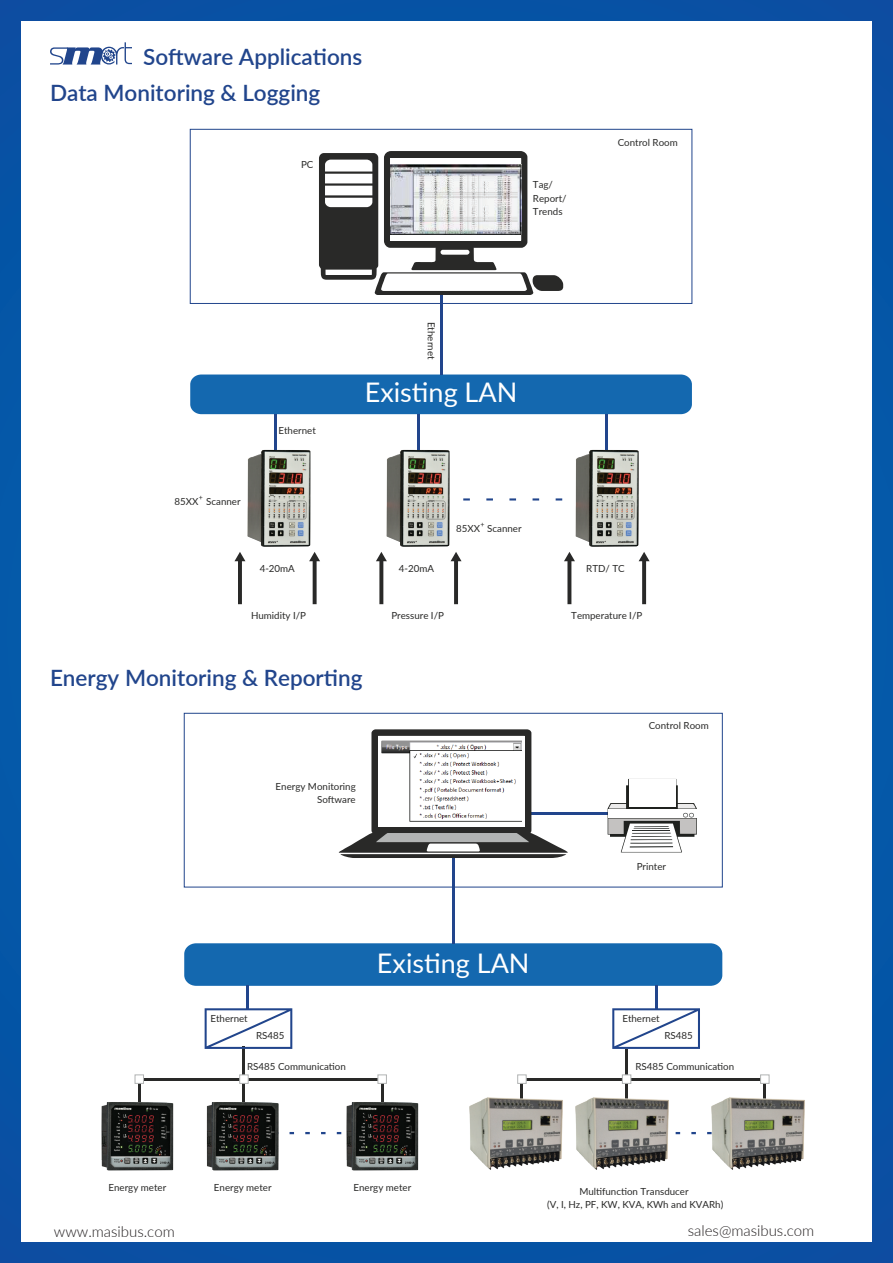
<style>
.page{position:relative;width:893px;height:1263px;background:#0652a4}
.page>*{position:absolute;margin:0;border:0;box-sizing:border-box;transform-origin:0 0}
.t1{font:27px "Lato";color:#fff}
.t2{font:600 22.5px "Lato";color:#21458c}
.t3{font:300 15px "Lato";color:#231f20}
.t4{font:9.75px/14.1px "Lato";color:#292928}
.t5{font:7.05px "Lato";color:#292928}
</style>
<div class="page">
<div style="left:21px;top:21px;width:851px;height:1221px;background:#fff"></div>
<div style="left:190px;top:129px;width:502px;height:175px;border:1px solid #21458c"></div>
<svg style="left:319px;top:151px;width:244px;height:144px"></svg>
<div style="left:190px;top:374px;width:502px;height:40px;background:#1468af;border-radius:11px"></div>
<hr style="left:440px;top:295px;width:2px;height:79px;background:#21458c">
<hr style="left:274px;top:414px;width:2px;height:40px;background:#21458c">
<hr style="left:418px;top:414px;width:2px;height:40px;background:#21458c">
<hr style="left:606px;top:414px;width:2px;height:40px;background:#21458c">
<div style="left:390px;top:158px;width:131px;height:83px;background:#fff"></div>
<svg style="left:556px;top:498px;width:6px;height:2px"></svg>
<svg style="left:533px;top:498px;width:6px;height:2px"></svg>
<svg style="left:509px;top:498px;width:7px;height:2px"></svg>
<svg style="left:486px;top:498px;width:7px;height:2px"></svg>
<svg style="left:463px;top:498px;width:7px;height:2px"></svg>
<svg style="left:234px;top:552px;width:11px;height:52px"></svg>
<svg style="left:309px;top:552px;width:11px;height:52px"></svg>
<svg style="left:376px;top:552px;width:11px;height:52px"></svg>
<svg style="left:451px;top:552px;width:10px;height:52px"></svg>
<svg style="left:564px;top:552px;width:11px;height:52px"></svg>
<svg style="left:639px;top:552px;width:11px;height:52px"></svg>
<img style="left:390px;top:164px;width:131px;height:71px">
<svg style="left:50px;top:42px;width:82px;height:23px"></svg>
<div style="left:184px;top:713px;width:539px;height:174px;border:1px solid #21458c"></div>
<div style="left:184px;top:943px;width:538px;height:43px;background:#1468af;border-radius:11px"></div>
<hr style="left:452px;top:858px;width:2px;height:85px;background:#21458c">
<hr style="left:526px;top:813px;width:85px;height:2px;background:#21458c">
<svg style="left:339px;top:729px;width:229px;height:129px"></svg>
<svg style="left:608px;top:779px;width:89px;height:73px"></svg>
<hr style="left:138px;top:1078px;width:2px;height:23px;background:#292928">
<hr style="left:243px;top:1078px;width:2px;height:23px;background:#292928">
<hr style="left:243px;top:1047px;width:2px;height:31px;background:#292928">
<hr style="left:381px;top:1078px;width:2px;height:23px;background:#292928">
<hr style="left:521px;top:1078px;width:2px;height:23px;background:#292928">
<hr style="left:625px;top:1049px;width:3px;height:52px;background:#292928">
<hr style="left:764px;top:1078px;width:2px;height:23px;background:#292928">
<hr style="left:138px;top:1078px;width:245px;height:2px;background:#292928">
<hr style="left:521px;top:1078px;width:245px;height:2px;background:#292928">
<hr style="left:655px;top:986px;width:2px;height:23px;background:#21458c">
<hr style="left:247px;top:986px;width:2px;height:23px;background:#21458c">
<svg style="left:205px;top:1008px;width:87px;height:41px"></svg>
<svg style="left:612px;top:1008px;width:88px;height:41px"></svg>
<svg style="left:378px;top:736px;width:146px;height:90px"></svg>
<img style="left:381px;top:741px;width:140px;height:80px">
<div style="left:135px;top:1074px;width:9px;height:10px;background:#fff;border:1px solid #b2b4b4"></div>
<div style="left:378px;top:1074px;width:9px;height:10px;background:#fff;border:1px solid #b2b4b4"></div>
<div style="left:760px;top:1074px;width:9px;height:10px;background:#fff;border:1px solid #b2b4b4"></div>
<div style="left:622px;top:1074px;width:9px;height:10px;background:#fff;border:1px solid #b2b4b4"></div>
<div style="left:517px;top:1074px;width:10px;height:10px;background:#fff;border:1px solid #b2b4b4"></div>
<div style="left:239px;top:1074px;width:10px;height:10px;background:#fff;border:1px solid #b2b4b4"></div>
<img style="left:708px;top:1091px;width:97px;height:79px">
<img style="left:575px;top:1097px;width:94px;height:73px">
<img style="left:469px;top:1091px;width:94px;height:79px">
<img style="left:346px;top:1102px;width:72px;height:68px">
<img style="left:207px;top:1102px;width:72px;height:68px">
<img style="left:101px;top:1102px;width:72px;height:68px">
<img style="left:576px;top:450px;width:63px;height:97px">
<img style="left:386px;top:450px;width:64px;height:97px">
<img style="left:247px;top:450px;width:63px;height:97px">
<h2 class="t2" style="left:143px;top:40px;width:221px">Software Applications</h2>
<h2 class="t2" style="left:50px;top:77px;width:272px">Data Monitoring &amp; Logging</h2>
<p class="t4" style="left:301px;top:157px;width:14px">PC</p>
<p class="t5" style="left:199px;top:493px;width:6px">+</p>
<p class="t4" style="left:175px;top:494px;width:68px">85XX Scanner</p>
<p class="t4" style="left:279px;top:423px;width:39px">Ethernet</p>
<p class="t4" style="left:533px;top:177px;width:35px">Tag/<br>Report/</p>
<p class="t4" style="left:533px;top:204px;width:31px">Trends</p>
<p class="t4" style="left:439px;top:322px;width:39px;rotate:90deg">Ethernet</p>
<h1 class="t1" style="left:365px;top:373px;width:154px">Existing LAN</h1>
<p class="t5" style="left:480px;top:520px;width:6px">+</p>
<p class="t4" style="left:456px;top:521px;width:67px">85XX Scanner</p>
<p class="t4" style="left:618px;top:135px;width:62px">Control Room</p>
<p class="t4" style="left:260px;top:561px;width:37px">4-20mA</p>
<p class="t4" style="left:399px;top:561px;width:37px">4-20mA</p>
<p class="t4" style="left:586px;top:561px;width:40px">RTD/ TC</p>
<p class="t4" style="left:251px;top:608px;width:57px">Humidity I/P</p>
<p class="t4" style="left:391px;top:608px;width:54px">Pressure I/P</p>
<p class="t4" style="left:571px;top:608px;width:73px">Temperature I/P</p>
<h2 class="t2" style="left:50px;top:662px;width:314px">Energy Monitoring &amp; Reporting</h2>
<p class="t4" style="left:276px;top:779px;width:82px;line-height:13.2px;text-align:right">Energy Monitoring<br>Software</p>
<p class="t4" style="left:210px;top:1011px;width:39px">Ethernet</p>
<p class="t4" style="left:256px;top:1028px;width:30px">RS485</p>
<h1 class="t1" style="left:377px;top:943px;width:154px">Existing LAN</h1>
<p class="t4" style="left:649px;top:718px;width:62px">Control Room</p>
<p class="t4" style="left:637px;top:859px;width:31px">Printer</p>
<p class="t4" style="left:622px;top:1011px;width:39px">Ethernet</p>
<p class="t4" style="left:664px;top:1028px;width:30px">RS485</p>
<p class="t4" style="left:247px;top:1059px;width:100px">RS485 Communication</p>
<p class="t4" style="left:635px;top:1058px;width:100px">RS485 Communication</p>
<p class="t4" style="left:109px;top:1179px;width:59px">Energy meter</p>
<p class="t4" style="left:214px;top:1179px;width:59px">Energy meter</p>
<p class="t4" style="left:353px;top:1179px;width:59px">Energy meter</p>
<p class="t4" style="left:547px;top:1184px;width:178px;line-height:13.5px;text-align:center">Multifunction Transducer<br>(V, I, Hz, PF, KW, KVA, KWh and KVARh)</p>
<h3 class="t3" style="left:54px;top:1221px;width:122px">www.masibus.com</h3>
<h3 class="t3" style="left:688px;top:1220px;width:128px">sales@masibus.com</h3>
</div>
